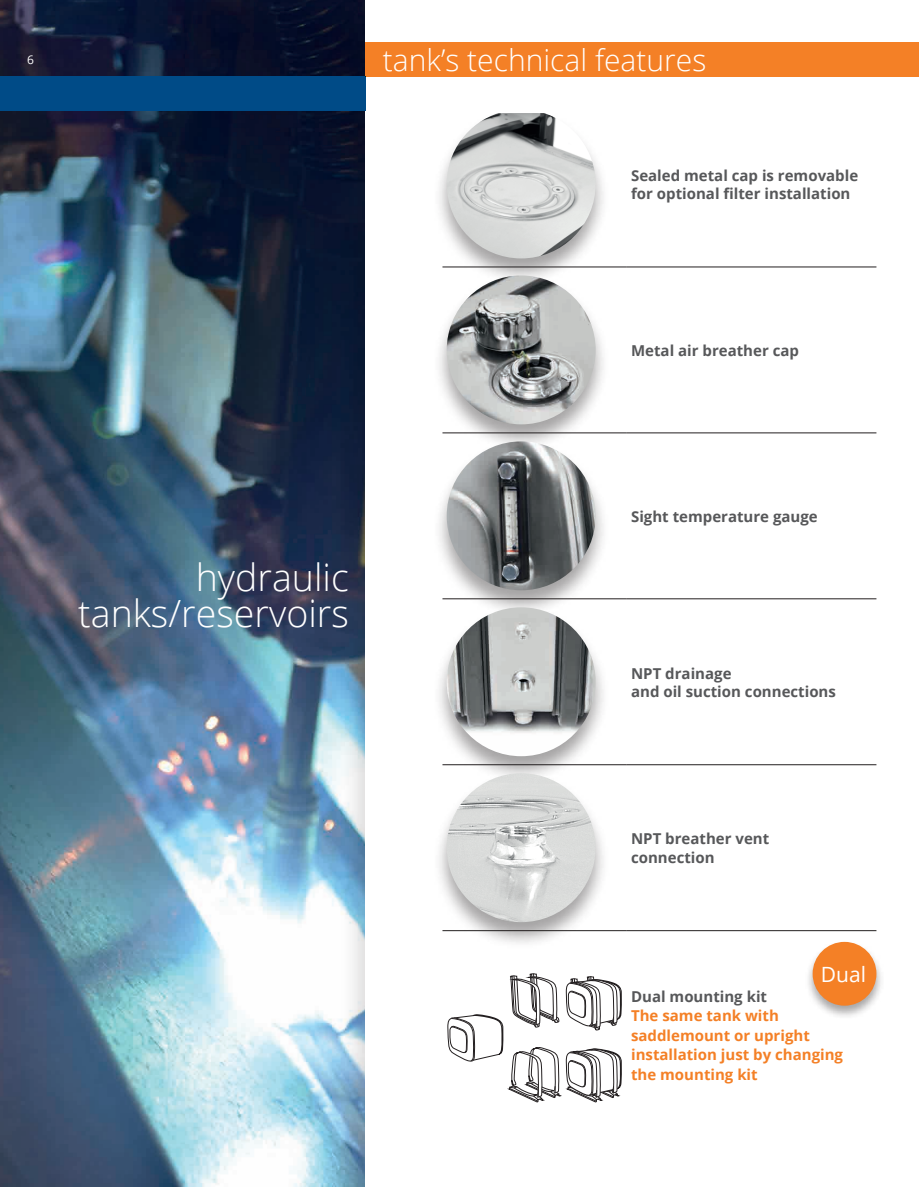
<style>
.page{position:relative;width:919px;height:1187px;background:#fff}
.page>*{position:absolute;margin:0;border:0;box-sizing:border-box;transform-origin:0 0}
.t1{font:300 37.5px/36px "Open Sans";color:#fff;text-align:right}
.t2{font:300 30px "Open Sans";color:#fff}
.t3{font:21px "Open Sans";color:#fff}
.t4{font:700 15px/18px "Open Sans";color:#57585a}
.t5{font:700 15px/19.5px "Open Sans";color:#f48026}
.t6{font:12px "Open Sans";color:#fff}
</style>
<div class="page">
<img style="left:0;top:0;width:339px;height:1186px">
<div style="left:339px;top:0;width:579px;height:1186px;background:#231f20;opacity:.15"></div>
<div style="left:366px;top:0;width:552px;height:1186px;background:#fff"></div>
<div style="left:0;top:77px;width:366px;height:34px;background:#004b87"></div>
<hr style="left:442px;top:267px;width:184px;height:1px;background:#231f20">
<hr style="left:626px;top:267px;width:250px;height:1px;background:#231f20">
<hr style="left:442px;top:432px;width:184px;height:1px;background:#231f20">
<hr style="left:626px;top:432px;width:250px;height:1px;background:#231f20">
<hr style="left:442px;top:598px;width:184px;height:1px;background:#231f20">
<hr style="left:626px;top:598px;width:250px;height:1px;background:#231f20">
<hr style="left:442px;top:764px;width:184px;height:1px;background:#231f20">
<hr style="left:626px;top:764px;width:250px;height:1px;background:#231f20">
<hr style="left:442px;top:930px;width:184px;height:1px;background:#231f20">
<hr style="left:626px;top:930px;width:250px;height:1px;background:#231f20">
<div style="left:433px;top:112px;width:176px;height:173px;background:#231f20;opacity:.41"></div>
<img style="left:446px;top:113px;width:149px;height:145px">
<div style="left:433px;top:274px;width:176px;height:177px;background:#231f20;opacity:.41"></div>
<img style="left:446px;top:275px;width:149px;height:149px;border-radius:74px">
<div style="left:433px;top:440px;width:176px;height:177px;background:#231f20;opacity:.41"></div>
<img style="left:446px;top:441px;width:149px;height:149px;border-radius:74px">
<div style="left:433px;top:606px;width:176px;height:177px;background:#231f20;opacity:.41"></div>
<img style="left:446px;top:607px;width:149px;height:149px;border-radius:74px">
<div style="left:433px;top:772px;width:176px;height:176px;background:#231f20;opacity:.41"></div>
<img style="left:446px;top:773px;width:149px;height:149px;border-radius:74px">
<div style="left:366px;top:43px;width:552px;height:34px;background:#f48026"></div>
<svg style="left:447px;top:973px;width:174px;height:128px"></svg>
<div style="left:804px;top:939px;width:80px;height:80px;background:#231f20;opacity:.4"></div>
<div style="left:812px;top:941px;width:64px;height:64px;background:#f48026;border-radius:50%"></div>
<p class="t6" style="left:27px;top:52px;width:8px">6</p>
<h2 class="t2" style="left:383px;top:40px;width:325px">tank’s technical features</h2>
<p class="t4" style="left:631px;top:166px;width:228px">Sealed metal cap is removable for optional filter installation</p>
<p class="t4" style="left:631px;top:341px;width:169px">Metal air breather cap</p>
<h1 class="t1" style="left:78px;top:558px;width:272px">hydraulic tanks/reservoirs</h1>
<p class="t4" style="left:631px;top:506px;width:188px">Sight temperature gauge</p>
<p class="t4" style="left:631px;top:663px;width:206px">NPT drainage<br>and oil suction connections</p>
<p class="t4" style="left:631px;top:828px;width:140px;line-height:19.5px">NPT breather vent connection</p>
<h3 class="t3" style="left:820px;top:959px;width:47px">Dual</h3>
<p class="t4" style="left:631px;top:986px;width:137px">Dual mounting kit</p>
<p class="t5" style="left:631px;top:1005px;width:213px">The same tank with saddlemount or upright installation just by changing the mounting kit</p>
</div>
